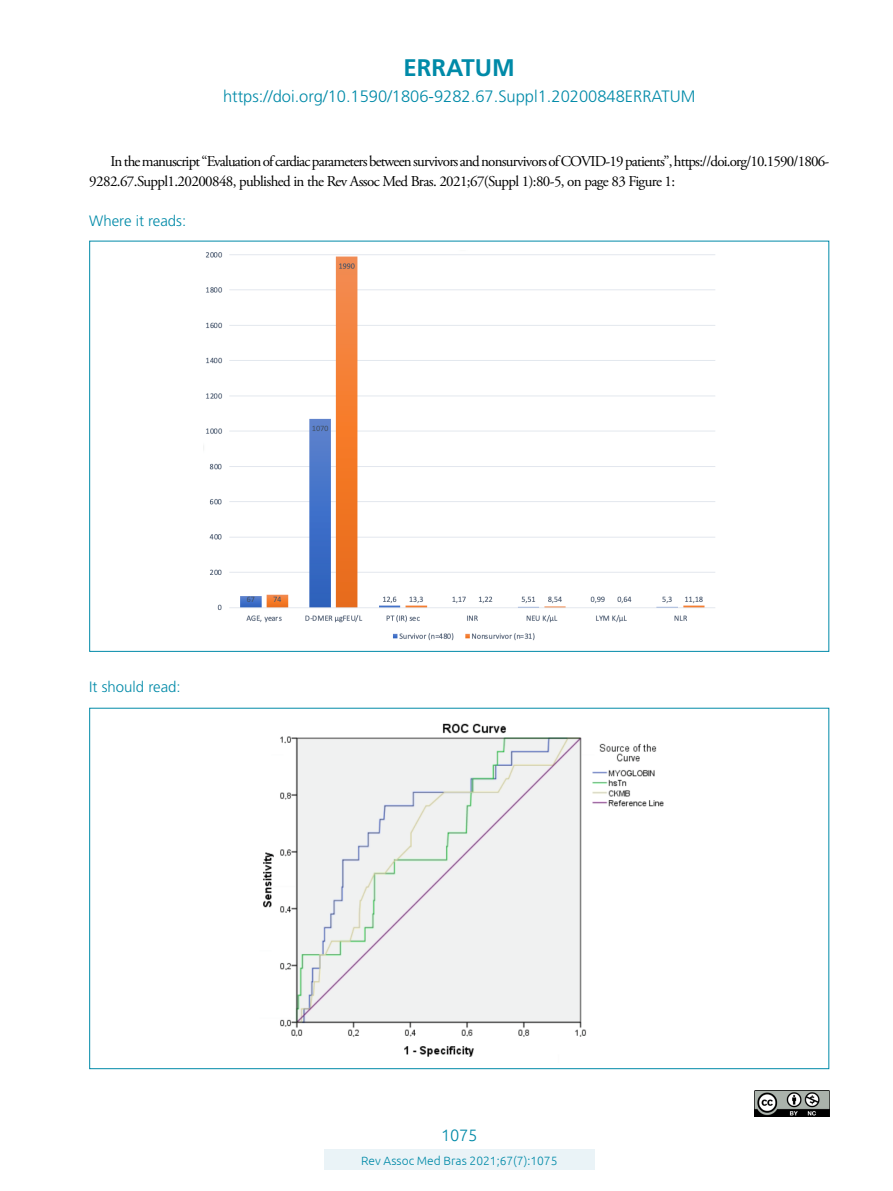
<style>
.page{position:relative;width:893px;height:1191px;background:#fff}
.page>*{position:absolute;margin:0;border:0;box-sizing:border-box;transform-origin:0 0}
.t1{font:700 24px "Frutiger LT Std";color:#008aa8}
.t2{font:300 16.5px "Frutiger LT Std";color:#008aa8}
.t3{font:300 16.5px "Ubuntu";color:#008aa8}
.t4{font:15px/20.2px "Adobe Garamond Pro";letter-spacing:-.055em;color:#000}
.t5{font:300 15px "Frutiger LT Std";color:#008aa8}
.t6{font:300 12px "Ubuntu";color:#008aa8}
</style>
<div class="page">
<div style="left:324px;top:1149px;width:270px;height:21px;background:#eaf3f7"></div>
<img style="left:203px;top:252px;width:512px;height:389px">
<img style="left:247px;top:707px;width:425px;height:350px">
<img style="left:754px;top:1090px;width:75px;height:26px">
<h1 class="t1" style="left:404px;top:54px;width:113px">ERRATUM</h1>
<p class="t2" style="left:223px;top:87px;width:474px">https://doi.org/10.1590/1806-9282.67.Suppl1.20200848ERRATUM</p>
<p class="t4" style="left:89px;top:151px;width:741px;text-indent:21px">In the manuscript “Evaluation of cardiac parameters between survivors and nonsurvivors of COVID-19 patients”, https://doi.org/10.1590/1806-<br>9282.67.Suppl1.20200848, published in the Rev Assoc Med Bras. 2021;67(Suppl 1):80-5, on page 83 Figure 1:</p>
<p class="t5" style="left:89px;top:213px;width:98px">Where it reads:</p>
<p class="t5" style="left:89px;top:678px;width:93px">It should read:</p>
<p class="t3" style="left:441px;top:1125px;width:38px">1075</p>
<p class="t6" style="left:361px;top:1153px;width:198px">Rev Assoc Med Bras 2021;67(7):1075</p>
</div>
